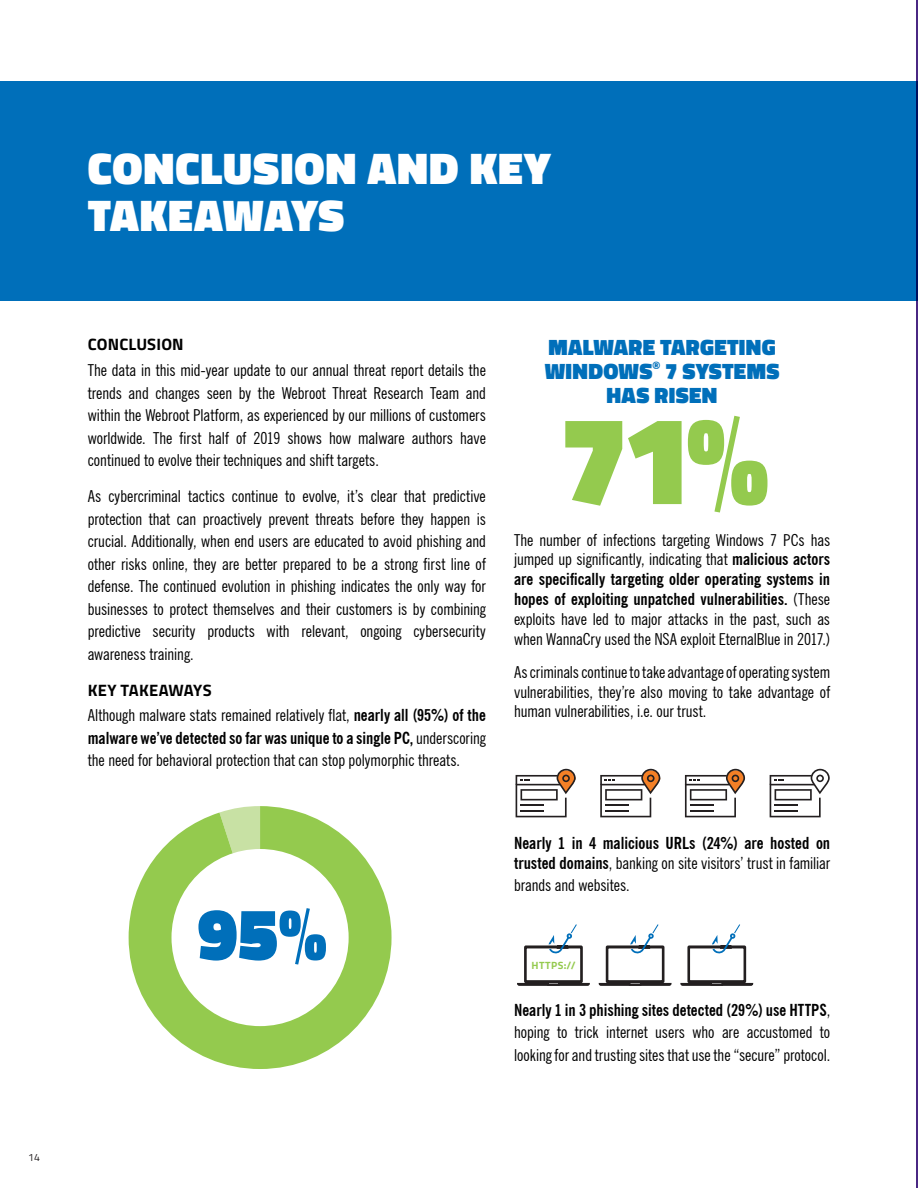
<style>
.page{position:relative;width:918px;height:1188px;background:#fff}
.page>*{position:absolute;margin:0;border:0;box-sizing:border-box;transform-origin:0 0}
.t1{font:900 126px "Titillium";color:#94ca4e}
.t2{font:900 73.5px "Titillium";color:#006fba}
.t3{font:900 45px/46.5px "Titillium";letter-spacing:.02em;color:#fff}
.t4{font:900 22.5px/24px "Titillium";letter-spacing:.015em;color:#006fba;text-align:center}
.t5{font:condensed 16.5px/22.5px "News Gothic BT";color:#000;text-align:justify}
.t6{font:700 condensed 16.5px/19.8px "News Gothic BT";color:#000}
.t7{font:700 16.5px "Titillium";letter-spacing:.01em;color:#000}
.t8{font:700 10.5px "Titillium";letter-spacing:.04em;color:#94ca4e}
.t9{font:10.5px "Titillium";color:#231f20}
.s1{font-weight:700}
.s2{font-weight:400}
</style>
<div class="page">
<div style="left:0;top:81px;width:918px;height:219px;background:#006fba"></div>
<hr style="left:916px;top:0;width:2px;height:1188px;background:#4a2783">
<svg style="left:129px;top:806px;width:263px;height:263px;fill:#94ca4e"></svg>
<div style="left:172px;top:849px;width:177px;height:177px;background:#fff;border-radius:50%"></div>
<svg style="left:516px;top:769px;width:60px;height:48px"></svg>
<hr style="left:520px;top:810px;width:24px;height:2px;background:#231f20">
<svg style="left:600px;top:769px;width:60px;height:48px"></svg>
<hr style="left:605px;top:810px;width:24px;height:2px;background:#231f20">
<svg style="left:685px;top:769px;width:60px;height:48px"></svg>
<hr style="left:690px;top:810px;width:24px;height:2px;background:#231f20">
<svg style="left:770px;top:769px;width:60px;height:48px"></svg>
<hr style="left:775px;top:810px;width:23px;height:2px;background:#231f20">
<svg style="left:517px;top:924px;width:73px;height:62px"></svg>
<svg style="left:598px;top:924px;width:74px;height:62px"></svg>
<svg style="left:680px;top:924px;width:74px;height:62px"></svg>
<p class="t9" style="left:28px;top:1150px;width:14px">14</p>
<h3 class="t3" style="left:88px;top:145px;width:464px">CONCLUSION AND KEY<br>TAKEAWAYS</h3>
<p class="t7" style="left:88px;top:332px;width:97px">CONCLUSION</p>
<p class="t5" style="left:88px;top:359px;width:400px">The data in this mid-year update to our annual threat report details the trends and changes seen by the Webroot Threat Research Team and within the Webroot Platform, as experienced by our millions of customers worldwide. The first half of 2019 shows how malware authors have continued to evolve their techniques and shift targets.</p>
<p class="t5" style="left:88px;top:485px;width:400px">As cybercriminal tactics continue to evolve, it’s clear that predictive protection that can proactively prevent threats before they happen is crucial. Additionally, when end users are educated to avoid phishing and other risks online, they are better prepared to be a strong first line of defense. The continued evolution in phishing indicates the only way for businesses to protect themselves and their customers is by combining predictive security products with relevant, ongoing cybersecurity awareness training.</p>
<p class="t7" style="left:88px;top:677px;width:125px">KEY TAKEAWAYS</p>
<p class="t5" style="left:88px;top:704px;width:400px">Although malware stats remained relatively flat, <span class="s1">nearly all (95%) of the malware we’ve detected so far was unique to a single PC,</span> underscoring the need for behavioral protection that can stop polymorphic threats.</p>
<h2 class="t2" style="left:197px;top:880px;width:131px">95%</h2>
<h3 class="t4" style="left:545px;top:335px;width:236px">MALWARE TARGETING<br>WINDOWS<sup>®</sup> 7 SYSTEMS<br>HAS RISEN</h3>
<h1 class="t1" style="left:559px;top:368px;width:212px">71%</h1>
<p class="t5" style="left:514px;top:528px;width:318px">The number of infections targeting Windows 7 PCs has</p>
<p class="t5" style="left:514px;top:549px;width:318px;line-height:19.8px">jumped up significantly, indicating that <span class="s1">malicious actors are specifically targeting older operating systems in hopes of exploiting unpatched vulnerabilities.</span> (These exploits have led to major attacks in the past, such as when WannaCry used the NSA exploit EternalBlue in 2017.)</p>
<p class="t5" style="left:514px;top:662px;width:318px;line-height:19.8px">As criminals continue to take advantage of operating system vulnerabilities, they’re also moving to take advantage of human vulnerabilities, i.e. our trust.</p>
<p class="t6" style="left:514px;top:833px;width:318px">Nearly 1 in 4 malicious URLs (24%) are hosted on trusted domains<span class="s2">, banking on site visitors’ trust in familiar</span></p>
<p class="t5" style="left:514px;top:874px;width:117px">brands and websites.</p>
<p class="t8" style="left:532px;top:957px;width:45px">HTTPS://</p>
<p class="t5" style="left:514px;top:999px;width:318px"><span class="s1">Nearly 1 in 3 phishing sites detected (29%) use HTTPS</span>, hoping to trick internet users who are accustomed to looking for and trusting sites that use the “secure” protocol.</p>
</div>
